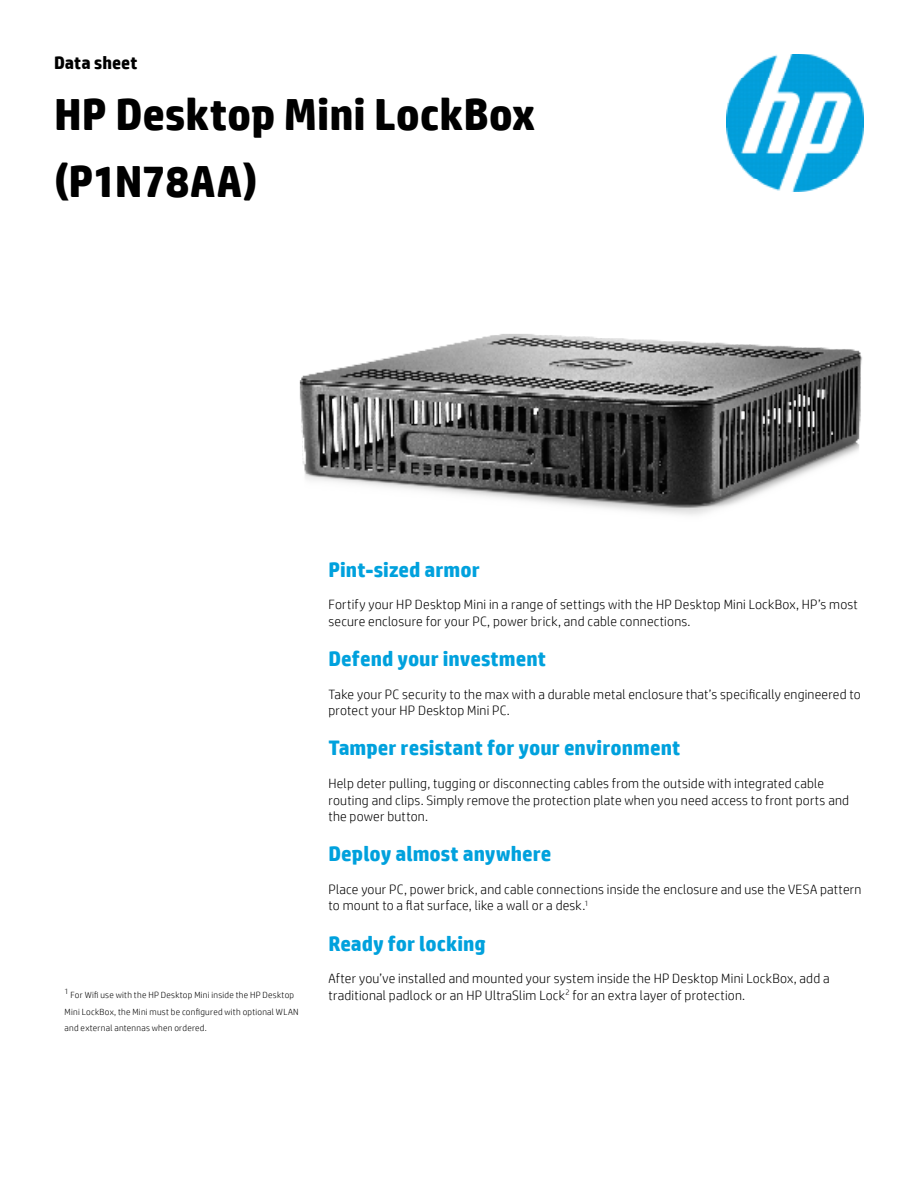
<style>
.page{position:relative;width:918px;height:1188px;background:#fff}
.page>*{position:absolute;margin:0;border:0;box-sizing:border-box;transform-origin:0 0}
.t1{font:700 45px/66.9px "HP Simplified";color:#000}
.t2{font:700 21px "HP Simplified";letter-spacing:.005em;color:#00a1dd}
.t3{font:700 18px "HP Simplified";color:#000}
.t4{font:300 13.5px/16.5px "HP Simplified";letter-spacing:.015em;color:#000}
.t5{font:300 9px/16.5px "HP Simplified";letter-spacing:.03em;color:#000}
.t6{font:300 7.8px "HP Simplified";color:#000}
</style>
<div class="page">
<img style="left:727px;top:54px;width:137px;height:130px">
<img style="left:299px;top:184px;width:563px;height:331px">
<h3 class="t3" style="left:54px;top:52px;width:85px">Data sheet</h3>
<h1 class="t1" style="left:54px;top:81px;width:483px">HP Desktop Mini LockBox (P1N78AA)</h1>
<p class="t6" style="left:65px;top:987px;width:6px">1</p>
<p class="t5" style="left:65px;top:987px;width:236px;text-indent:6px">For Wifi use with the HP Desktop Mini inside the HP Desktop<br>Mini LockBox, the Mini must be configured with optional WLAN and external antennas when ordered.</p>
<h2 class="t2" style="left:328px;top:557px;width:153px">Pint-sized armor</h2>
<p class="t4" style="left:328px;top:596px;width:531px">Fortify your HP Desktop Mini in a range of settings with the HP Desktop Mini LockBox, HP’s most secure enclosure for your PC, power brick, and cable connections.</p>
<h2 class="t2" style="left:328px;top:646px;width:219px">Defend your investment</h2>
<p class="t4" style="left:328px;top:685px;width:534px">Take your PC security to the max with a durable metal enclosure that’s specifically engineered to protect your HP Desktop Mini PC.</p>
<h2 class="t2" style="left:328px;top:736px;width:353px">Tamper resistant for your environment</h2>
<p class="t4" style="left:328px;top:775px;width:522px">Help deter pulling, tugging or disconnecting cables from the outside with integrated cable routing and clips. Simply remove the protection plate when you need access to front ports and the power button.</p>
<h2 class="t2" style="left:328px;top:842px;width:225px">Deploy almost anywhere</h2>
<p class="t4" style="left:328px;top:881px;width:534px">Place your PC, power brick, and cable connections inside the enclosure and use the VESA pattern to mount to a flat surface, like a wall or a desk.<sup>1</sup></p>
<h2 class="t2" style="left:328px;top:931px;width:159px">Ready for locking</h2>
<p class="t4" style="left:328px;top:970px;width:503px">After you’ve installed and mounted your system inside the HP Desktop Mini LockBox, add a traditional padlock or an HP UltraSlim Lock<sup>2</sup> for an extra layer of protection.</p>
</div>
